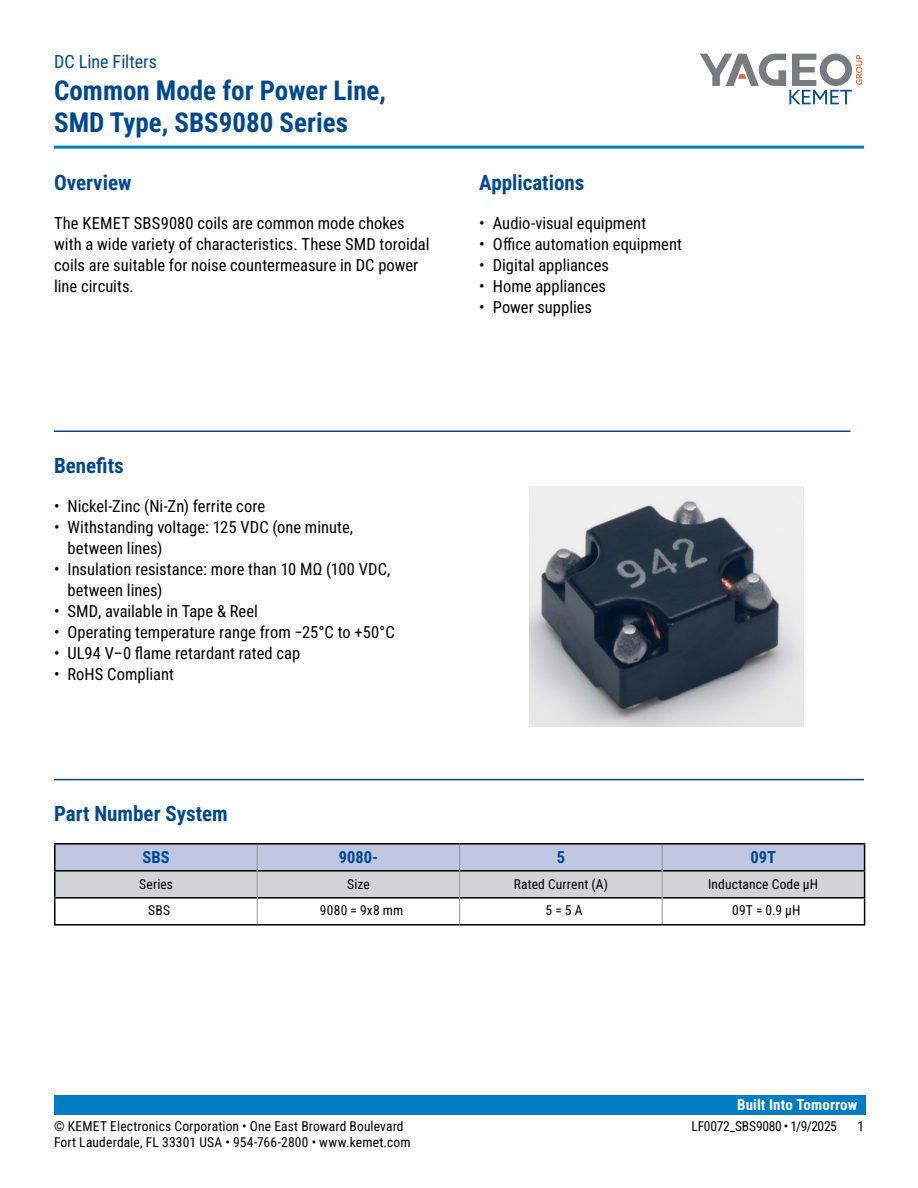
<style>
.page{position:relative;width:918px;height:1188px;background:#fff}
.page>*{position:absolute;margin:0;border:0;box-sizing:border-box;transform-origin:0 0}
.t1{font:700 27px/32.4px "Roboto Condensed";color:#004990}
.t2{font:700 21px "Roboto Condensed";color:#004990}
.t3{font:18px "Roboto Condensed";color:#004990}
.t4{font:16.5px/21px "Roboto Condensed";color:#000}
.t5{font:700 16.5px "Roboto Condensed";color:#004990}
.t6{font:700 15px "Roboto Condensed";letter-spacing:.01em;color:#fff}
.t7{font:13.5px "Roboto Condensed";letter-spacing:.01em;color:#000}
.t8{font:13.5px "Roboto Condensed";letter-spacing:-.02em;color:#000}
</style>
<div class="page">
<svg style="left:700px;top:54px;width:162px;height:50px"></svg>
<hr style="left:54px;top:146px;width:810px;height:3px;background:#007dc3">
<div style="left:54px;top:1095px;width:811px;height:20px;background:#007dc3"></div>
<hr style="left:54px;top:430px;width:796px;height:2px;background:#004990">
<hr style="left:54px;top:779px;width:810px;height:1px;background:#004990">
<hr style="left:54px;top:897px;width:203px;height:2px;background:#000">
<hr style="left:54px;top:870px;width:203px;height:2px;background:#000">
<hr style="left:54px;top:843px;width:203px;height:2px;background:#000">
<hr style="left:54px;top:845px;width:2px;height:25px;background:#000">
<hr style="left:257px;top:843px;width:203px;height:2px;background:#000">
<hr style="left:460px;top:843px;width:202px;height:2px;background:#000">
<hr style="left:662px;top:843px;width:203px;height:2px;background:#000">
<hr style="left:54px;top:872px;width:2px;height:25px;background:#000">
<hr style="left:54px;top:899px;width:2px;height:25px;background:#000">
<svg style="left:55px;top:844px;width:810px;height:80px"></svg>
<hr style="left:54px;top:924px;width:203px;height:2px;background:#000">
<hr style="left:257px;top:924px;width:203px;height:2px;background:#000">
<hr style="left:460px;top:924px;width:202px;height:2px;background:#000">
<hr style="left:662px;top:924px;width:203px;height:2px;background:#000">
<img style="left:529px;top:487px;width:275px;height:240px">
<p class="t3" style="left:54px;top:48px;width:104px">DC Line Filters</p>
<h1 class="t1" style="left:54px;top:73px;width:334px">Common Mode for Power Line,<br>SMD Type, SBS9080 Series</h1>
<p class="t2" style="left:54px;top:168px;width:79px">Overview</p>
<p class="t4" style="left:54px;top:212px;width:377px">The KEMET SBS9080 coils are common mode chokes with a wide variety of characteristics. These SMD toroidal coils are suitable for noise countermeasure in DC power line circuits.</p>
<p class="t2" style="left:479px;top:168px;width:107px">Applications</p>
<p class="t4" style="left:479px;top:212px;width:168px">• Audio-visual equipment</p>
<p class="t4" style="left:479px;top:233px;width:204px">• Office automation equipment</p>
<p class="t4" style="left:479px;top:255px;width:131px">• Digital appliances</p>
<p class="t4" style="left:479px;top:276px;width:128px">• Home appliances</p>
<p class="t4" style="left:479px;top:297px;width:114px">• Power supplies</p>
<p class="t2" style="left:54px;top:450px;width:71px">Benefits</p>
<p class="t4" style="left:54px;top:495px;width:213px">• Nickel-Zinc (Ni-Zn) ferrite core</p>
<p class="t4" style="left:67px;top:516px;width:287px;text-indent:-13px">• Withstanding voltage: 125 VDC (one minute, between lines)</p>
<p class="t4" style="left:67px;top:558px;width:325px;text-indent:-13px">• Insulation resistance: more than 10 MΩ (100 VDC, between lines)</p>
<p class="t4" style="left:54px;top:600px;width:206px">• SMD, available in Tape &amp; Reel</p>
<p class="t4" style="left:54px;top:621px;width:342px">• Operating temperature range from −25°C to +50°C</p>
<p class="t4" style="left:54px;top:642px;width:248px">• UL94 V–0 flame retardant rated cap</p>
<p class="t4" style="left:54px;top:663px;width:122px">• RoHS Compliant</p>
<p class="t2" style="left:54px;top:799px;width:175px">Part Number System</p>
<p class="t5" style="left:142px;top:846px;width:29px">SBS</p>
<p class="t5" style="left:339px;top:846px;width:41px">9080-</p>
<p class="t5" style="left:557px;top:846px;width:10px">5</p>
<p class="t5" style="left:751px;top:846px;width:27px">09T</p>
<p class="t7" style="left:139px;top:875px;width:35px">Series</p>
<p class="t7" style="left:347px;top:875px;width:24px">Size</p>
<p class="t7" style="left:514px;top:875px;width:96px">Rated Current (A)</p>
<p class="t7" style="left:708px;top:875px;width:112px">Inductance Code µH</p>
<p class="t7" style="left:148px;top:900px;width:24px">SBS</p>
<p class="t7" style="left:320px;top:900px;width:85px">9080 = 9x8 mm</p>
<p class="t7" style="left:546px;top:900px;width:38px">5 = 5 A</p>
<p class="t7" style="left:732px;top:900px;width:70px">09T = 0.9 µH</p>
<p class="t6" style="left:737px;top:1094px;width:122px">Built Into Tomorrow</p>
<p class="t7" style="left:54px;top:1116px;width:351px">© KEMET Electronics Corporation • One East Broward Boulevard</p>
<p class="t8" style="left:692px;top:1116px;width:147px">LF0072_SBS9080 • 1/9/2025</p>
<p class="t7" style="left:857px;top:1116px;width:8px">1</p>
<p class="t7" style="left:54px;top:1133px;width:358px">Fort Lauderdale, FL 33301 USA • 954-766-2800 • www.kemet.com</p>
</div>
